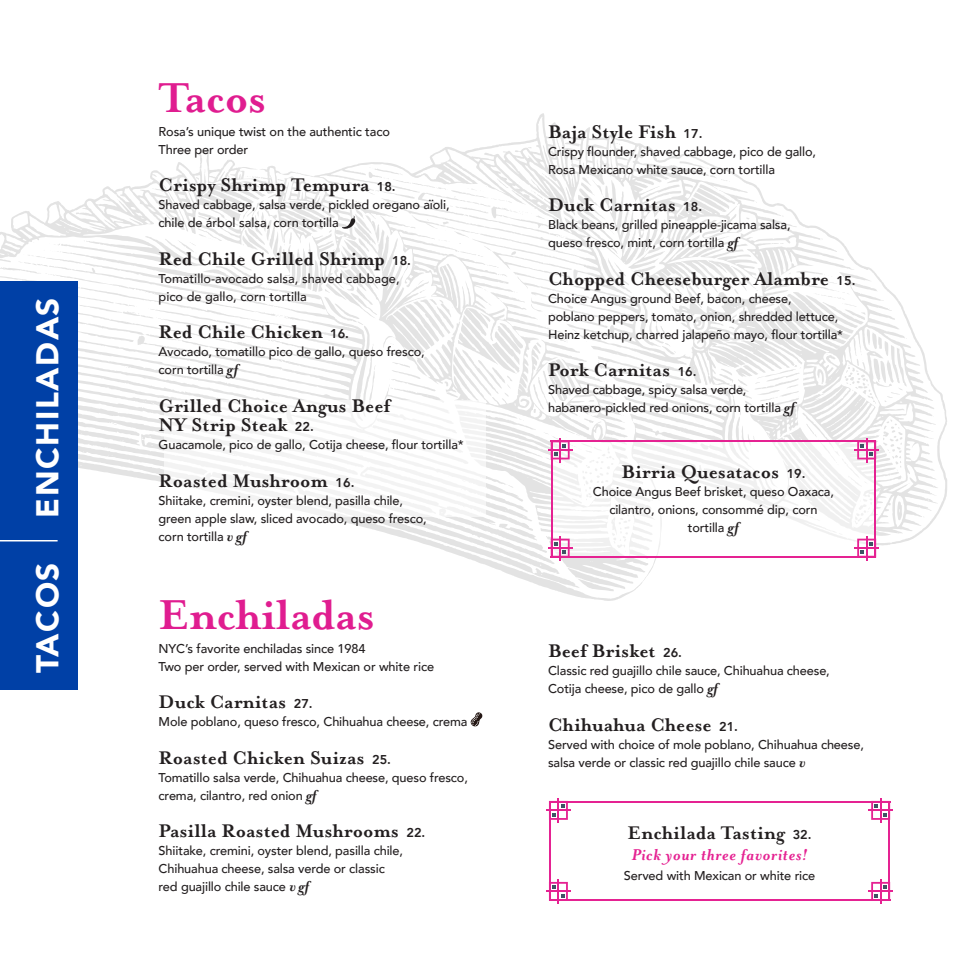
<style>
.page{position:relative;width:972px;height:972px;background:#fff}
.page>*{position:absolute;margin:0;border:0;box-sizing:border-box;transform-origin:0 0}
.pink_headline{font:700 48px "Mrs Eaves OT";letter-spacing:-.01em;color:#e01d90}
.t1{font:900 31.5px "Avenir";letter-spacing:.05em;color:#fff}
.Item{font:700 21px/19.5px "Mrs Eaves OT";color:#231f20}
.pink_note_-_box{font:italic 700 18px "Mrs Eaves OT";letter-spacing:.04em;color:#e52292}
.description{font:500 12.75px/18px "Avenir";letter-spacing:-.01em;color:#231f20}
.Item-2{font:500 12.75px/18px "Avenir";letter-spacing:-.01em;color:#231f20}
.Description{font:500 12.75px "Avenir";color:#231f20}
.s1{font-family:"Avenir";font-weight:800;font-size:12.75px}
.s2{font-family:"Mrs Eaves OT";font-weight:700;font-style:italic;font-size:16.5px}
</style>
<div class="page">
<svg style="left:0;top:113px;width:947px;height:488px"></svg>
<div style="left:0;top:281px;width:77px;height:409px;background:#0040a6"></div>
<div style="left:164px;top:400px;width:321px;height:117px;background:#fff"></div>
<hr style="left:0;top:540px;width:58px;height:2px;background:#fff">
<div style="left:552px;top:441px;width:323px;height:116px;background:linear-gradient(to right,#fafafa,#fbfafb)"></div>
<svg style="left:342px;top:216px;width:14px;height:14px"></svg>
<svg style="left:553px;top:442px;width:17px;height:17px"></svg>
<hr style="left:548px;top:449px;width:24px;height:2px;background:#e52292">
<hr style="left:551px;top:441px;width:325px;height:1px;background:#e52292">
<svg style="left:857px;top:442px;width:17px;height:17px"></svg>
<hr style="left:855px;top:449px;width:24px;height:2px;background:#e52292">
<hr style="left:866px;top:438px;width:2px;height:24px;background:#e52292">
<svg style="left:857px;top:539px;width:17px;height:17px"></svg>
<hr style="left:855px;top:547px;width:24px;height:2px;background:#e52292">
<hr style="left:866px;top:536px;width:2px;height:24px;background:#e52292">
<hr style="left:551px;top:556px;width:325px;height:2px;background:#e52292">
<svg style="left:553px;top:539px;width:17px;height:17px"></svg>
<hr style="left:548px;top:547px;width:24px;height:2px;background:#e52292">
<hr style="left:559px;top:536px;width:2px;height:24px;background:#e52292">
<hr style="left:551px;top:441px;width:2px;height:116px;background:#e52292">
<hr style="left:874px;top:441px;width:2px;height:116px;background:#e52292">
<hr style="left:559px;top:438px;width:2px;height:24px;background:#e52292">
<svg style="left:470px;top:712px;width:13px;height:15px"></svg>
<hr style="left:546px;top:809px;width:25px;height:2px;background:#e52292">
<hr style="left:549px;top:801px;width:341px;height:2px;background:#e52292">
<svg style="left:871px;top:803px;width:17px;height:17px"></svg>
<hr style="left:869px;top:809px;width:24px;height:2px;background:#e52292">
<hr style="left:880px;top:798px;width:2px;height:24px;background:#e52292">
<svg style="left:871px;top:882px;width:17px;height:17px"></svg>
<hr style="left:869px;top:890px;width:24px;height:2px;background:#e52292">
<hr style="left:880px;top:879px;width:2px;height:24px;background:#e52292">
<hr style="left:549px;top:899px;width:341px;height:2px;background:#e52292">
<hr style="left:546px;top:890px;width:25px;height:2px;background:#e52292">
<svg style="left:551px;top:879px;width:17px;height:24px"></svg>
<hr style="left:549px;top:801px;width:2px;height:100px;background:#e52292">
<hr style="left:888px;top:801px;width:2px;height:100px;background:#e52292">
<svg style="left:549px;top:798px;width:19px;height:24px"></svg>
<p class="t1" style="left:21px;top:518px;width:222px;rotate:-90deg">ENCHILADAS</p>
<p class="t1" style="left:21px;top:673px;width:112px;rotate:-90deg">TACOS</p>
<p class="pink_headline" style="left:159px;top:71px;width:109px">Tacos</p>
<p class="description" style="left:159px;top:122px;width:233px">Rosa’s unique twist on the authentic taco</p>
<p class="description" style="left:159px;top:140px;width:91px">Three per order</p>
<p class="Item" style="left:159px;top:176px;width:239px">Crispy Shrimp Tempura <span class="s1">18.</span></p>
<p class="description" style="left:159px;top:195px;width:293px">Shaved cabbage, salsa verde, pickled oregano aïoli,</p>
<p class="description" style="left:159px;top:213px;width:182px">chile de árbol salsa, corn tortilla</p>
<p class="Item" style="left:159px;top:249px;width:254px">Red Chile Grilled Shrimp <span class="s1">18.</span></p>
<p class="Description" style="left:159px;top:267px;width:242px">Tomatillo-avocado salsa, shaved cabbage,</p>
<p class="Description" style="left:159px;top:285px;width:150px">pico de gallo, corn tortilla</p>
<p class="Item" style="left:159px;top:323px;width:192px">Red Chile Chicken <span class="s1">16.</span></p>
<p class="description" style="left:159px;top:342px;width:268px">Avocado, tomatillo pico de gallo, queso fresco, corn tortilla <span class="s2">gf</span></p>
<p class="Item" style="left:159px;top:396px;width:233px">Grilled Choice Angus Beef<br>NY Strip Steak <span class="s1">22.</span></p>
<p class="description" style="left:159px;top:435px;width:307px">Guacamole, pico de gallo, Cotija cheese, flour tortilla*</p>
<p class="Item" style="left:159px;top:471px;width:197px">Roasted Mushroom <span class="s1">16.</span></p>
<p class="description" style="left:159px;top:491px;width:270px">Shiitake, cremini, oyster blend, pasilla chile, green apple slaw, sliced avocado, queso fresco, corn tortilla <span class="s2">v gf</span></p>
<p class="pink_headline" style="left:159px;top:589px;width:218px">Enchiladas</p>
<p class="description" style="left:159px;top:639px;width:208px">NYC’s favorite enchiladas since 1984</p>
<p class="description" style="left:159px;top:657px;width:277px">Two per order, served with Mexican or white rice</p>
<p class="Item" style="left:159px;top:693px;width:156px">Duck Carnitas <span class="s1">27.</span></p>
<p class="description" style="left:159px;top:712px;width:310px">Mole poblano, queso fresco, Chihuahua cheese, crema</p>
<p class="Item" style="left:159px;top:748px;width:234px">Roasted Chicken Suizas <span class="s1">25.</span></p>
<p class="description" style="left:159px;top:768px;width:311px">Tomatillo salsa verde, Chihuahua cheese, queso fresco, crema, cilantro, red onion <span class="s2">gf</span></p>
<p class="Item" style="left:159px;top:822px;width:268px">Pasilla Roasted Mushrooms <span class="s1">22.</span></p>
<p class="description" style="left:159px;top:841px;width:246px">Shiitake, cremini, oyster blend, pasilla chile,<br>Chihuahua cheese, salsa verde or classic red guajillo chile sauce <span class="s2">v gf</span></p>
<p class="Item" style="left:548px;top:122px;width:156px">Baja Style Fish <span class="s1">17.</span></p>
<p class="description" style="left:548px;top:141px;width:270px">Crispy flounder, shaved cabbage, pico de gallo,<br>Rosa Mexicano white sauce, corn tortilla</p>
<p class="Item" style="left:548px;top:195px;width:156px">Duck Carnitas <span class="s1">18.</span></p>
<p class="Item-2" style="left:548px;top:215px;width:244px">Black beans, grilled pineapple-jicama salsa, queso fresco, mint, corn tortilla <span class="s2">gf</span></p>
<p class="Item" style="left:548px;top:269px;width:309px">Chopped Cheeseburger Alambre <span class="s1">15.</span></p>
<p class="description" style="left:548px;top:288px;width:245px">Choice Angus ground Beef, bacon, cheese,</p>
<p class="description" style="left:548px;top:306px;width:292px">poblano peppers, tomato, onion, shredded lettuce,</p>
<p class="description" style="left:548px;top:324px;width:297px">Heinz ketchup, charred jalapeño mayo, flour tortilla*</p>
<p class="Item" style="left:548px;top:360px;width:150px">Pork Carnitas <span class="s1">16.</span></p>
<p class="description" style="left:548px;top:380px;width:248px">Shaved cabbage, spicy salsa verde, habanero-pickled red onions, corn tortilla <span class="s2">gf</span></p>
<p class="Item" style="left:621px;top:462px;width:186px">Birria Quesatacos <span class="s1">19.</span></p>
<p class="description" style="left:593px;top:482px;width:242px;text-align:center">Choice Angus Beef brisket, queso Oaxaca, cilantro, onions, consommé dip, corn tortilla <span class="s2">gf</span></p>
<p class="Item" style="left:548px;top:641px;width:135px">Beef Brisket <span class="s1">26.</span></p>
<p class="Item-2" style="left:548px;top:661px;width:283px">Classic red guajillo chile sauce, Chihuahua cheese,<br>Cotija cheese, pico de gallo <span class="s2">gf</span></p>
<p class="Item" style="left:548px;top:715px;width:191px">Chihuahua Cheese <span class="s1">21.</span></p>
<p class="description" style="left:548px;top:735px;width:317px">Served with choice of mole poblano, Chihuahua cheese, salsa verde or classic red guajillo chile sauce <span class="s2">v</span></p>
<p class="Item" style="left:628px;top:824px;width:185px">Enchilada Tasting <span class="s1">32.</span></p>
<p class="pink_note_-_box" style="left:632px;top:845px;width:177px">Pick your three favorites!</p>
<p class="description" style="left:624px;top:866px;width:193px">Served with Mexican or white rice</p>
</div>
